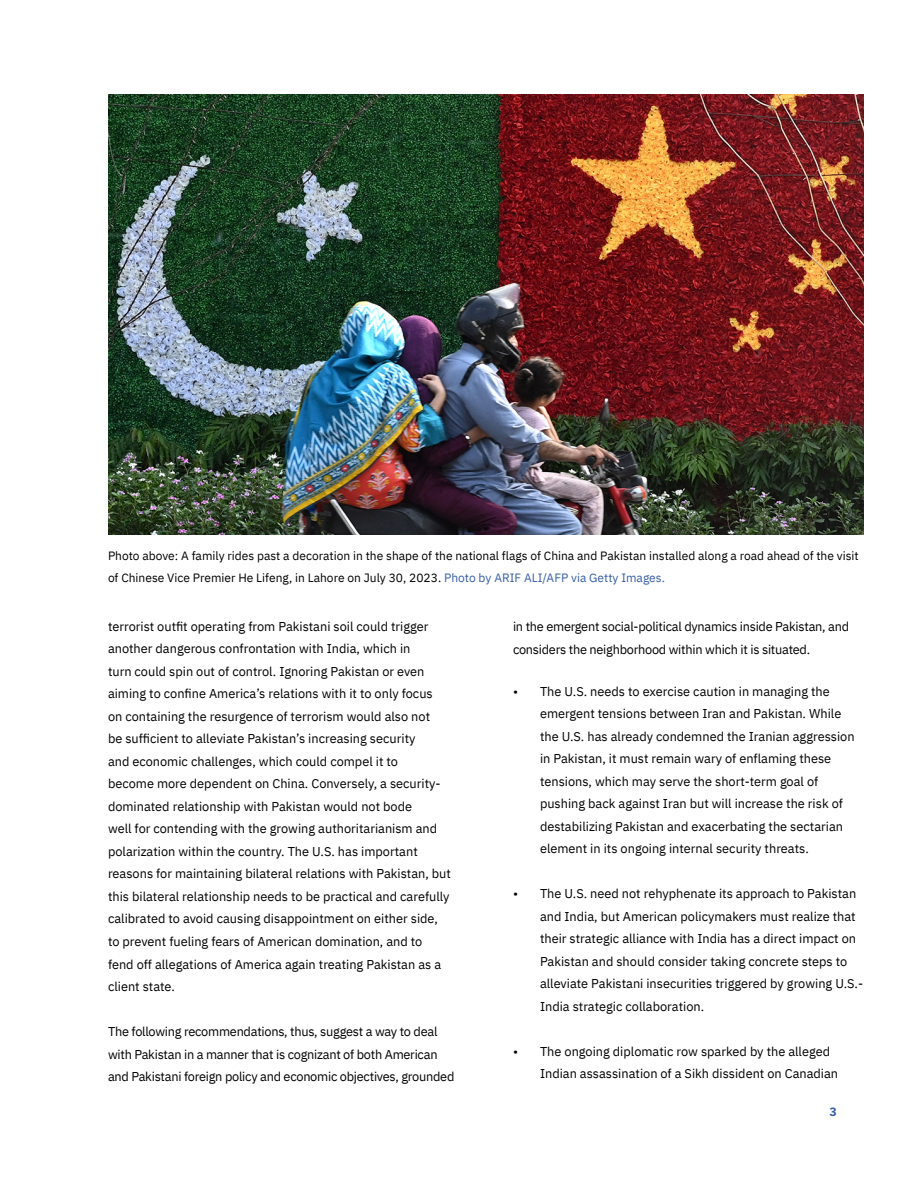
<style>
.page{position:relative;width:918px;height:1188px;background:#fff}
.page>*{position:absolute;margin:0;border:0;box-sizing:border-box;transform-origin:0 0}
.t1{font:12.75px/22.5px "IBM Plex Sans";color:#000}
.t2{font:12.75px/22.5px "IBM Plex Sans";letter-spacing:-.02em;color:#000}
.t3{font:12px/22.5px "IBM Plex Sans";color:#000}
.t4{font:700 12px "IBM Plex Mono";color:#385eab}
.s1{color:#385eab}
</style>
<div class="page">
<img style="left:108px;top:94px;width:756px;height:441px">
<p class="t3" style="left:108px;top:543px;width:752px">Photo above: A family rides past a decoration in the shape of the national flags of China and Pakistan installed along a road ahead of the visit of Chinese Vice Premier He Lifeng, in Lahore on July 30, 2023. <span class="s1">Photo by ARIF ALI/AFP via Getty Images.</span></p>
<p class="t1" style="left:108px;top:614px;width:344px">terrorist outfit operating from Pakistani soil could trigger another dangerous confrontation with India, which in<br>turn could spin out of control. Ignoring Pakistan or even aiming to confine America’s relations with it to only focus<br>on containing the resurgence of terrorism would also not<br>be sufficient to alleviate Pakistan’s increasing security<br>and economic challenges, which could compel it to<br>become more dependent on China. Conversely, a security&shy;dominated relationship with Pakistan would not bode<br>well for contending with the growing authoritarianism and polarization within the country. The U.S. has important reasons for maintaining bilateral relations with Pakistan, but this bilateral relationship needs to be practical and carefully calibrated to avoid causing disappointment on either side, to prevent fueling fears of American domination, and to fend off allegations of America again treating Pakistan as a client state.</p>
<p class="t2" style="left:108px;top:1019px;width:348px">The following recommendations, thus, suggest a way to deal with Pakistan in a manner that is cognizant of both American and Pakistani foreign policy and economic objectives, grounded</p>
<p class="t2" style="left:513px;top:614px;width:338px">in the emergent social-political dynamics inside Pakistan, and considers the neighborhood within which it is situated.</p>
<p class="t1" style="left:540px;top:679px;width:316px;text-indent:-27px">• The U.S. needs to exercise caution in managing the emergent tensions between Iran and Pakistan. While the U.S. has already condemned the Iranian aggression in Pakistan, it must remain wary of enflaming these tensions, which may serve the short-term goal of pushing back against Iran but will increase the risk of destabilizing Pakistan and exacerbating the sectarian element in its ongoing internal security threats.</p>
<p class="t1" style="left:540px;top:882px;width:325px;text-indent:-27px">• The U.S. need not rehyphenate its approach to Pakistan and India, but American policymakers must realize that their strategic alliance with India has a direct impact on Pakistan and should consider taking concrete steps to alleviate Pakistani insecurities triggered by growing U.S.- India strategic collaboration.</p>
<p class="t1" style="left:540px;top:1039px;width:300px;text-indent:-27px">• The ongoing diplomatic row sparked by the alleged<br>Indian assassination of a Sikh dissident on Canadian</p>
<p class="t4" style="left:829px;top:1103px;width:9px">3</p>
</div>
